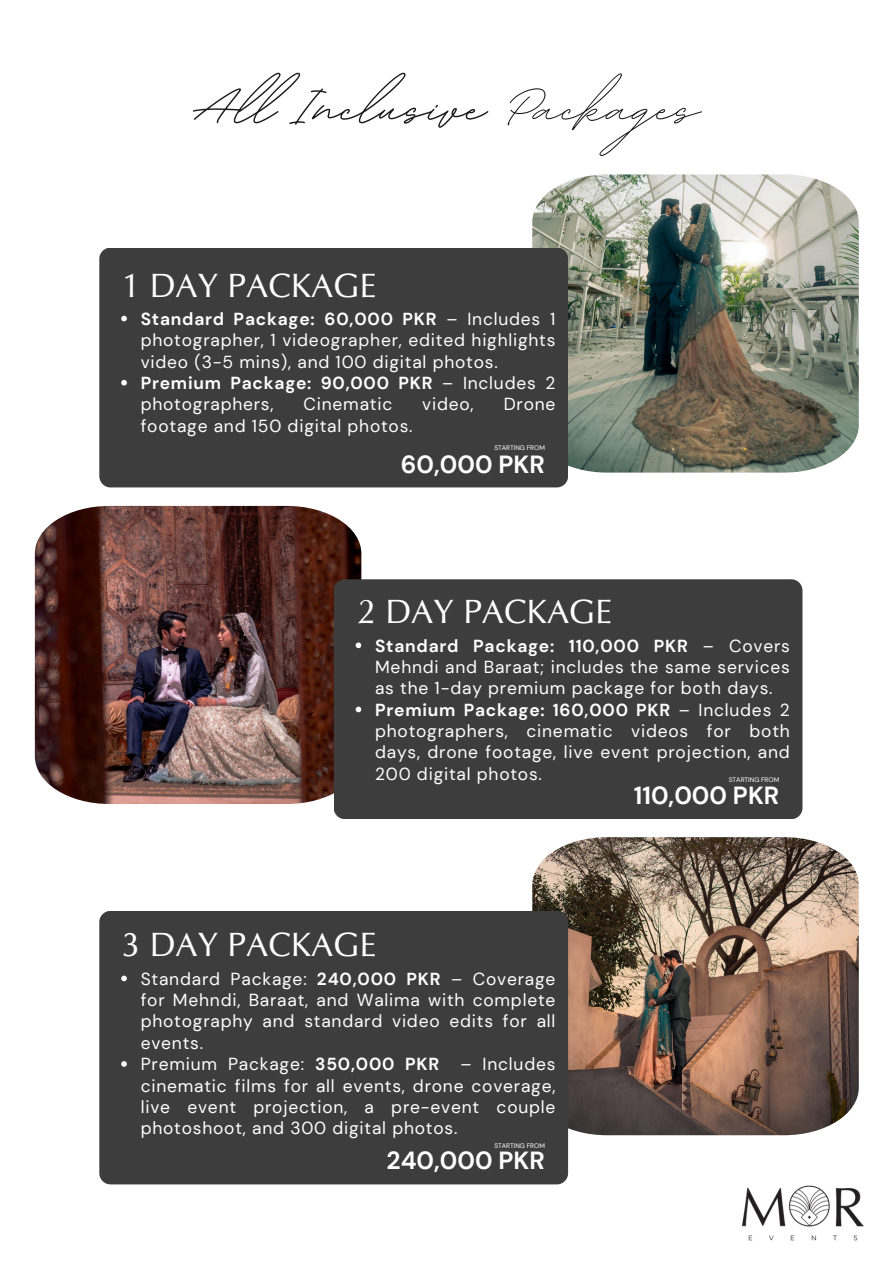
<style>
.page{position:relative;width:894px;height:1264px;background:#fff}
.page>*{position:absolute;margin:0;border:0;box-sizing:border-box;transform-origin:0 0}
.t1{font:700 90px "BD Script";color:#181818}
.t2{font:33.6px "URW Classico";color:#fff}
.t3{font:700 24.75px "DM Sans";color:#fff}
.t4{font:17.4px/21.3px "DM Sans";letter-spacing:.045em;color:#fff;text-align:justify}
.t5{font:700 17.4px/21.3px "DM Sans";letter-spacing:.045em;color:#fff}
.t6{font:6.6px "DM Sans";color:#fff}
.s1{font-weight:400}
.s2{font-weight:700}
</style>
<div class="page">
<img style="left:717px;top:1135px;width:147px;height:106px">
<img style="left:532px;top:837px;width:326px;height:298px">
<img style="left:35px;top:506px;width:326px;height:298px">
<img style="left:532px;top:174px;width:326px;height:298px">
<div style="left:99px;top:247px;width:468px;height:240px;background:#3d3d3d;border-radius:11px"></div>
<svg style="left:121px;top:316px;width:6px;height:5px"></svg>
<svg style="left:121px;top:380px;width:6px;height:5px"></svg>
<div style="left:333px;top:579px;width:469px;height:240px;background:#3d3d3d;border-radius:11px"></div>
<svg style="left:355px;top:642px;width:6px;height:6px"></svg>
<svg style="left:355px;top:706px;width:6px;height:6px"></svg>
<div style="left:99px;top:910px;width:469px;height:274px;background:#3d3d3d;border-radius:11px"></div>
<svg style="left:121px;top:975px;width:6px;height:6px"></svg>
<svg style="left:121px;top:1061px;width:6px;height:5px"></svg>
<h3 class="t1" style="left:194px;top:48px;width:506px">Al Inclusive <span class="s1">Packages</span></h3>
<p class="t2" style="left:121px;top:264px;width:256px">1 DAY PACKAGE</p>
<p class="t4" style="left:141px;top:308px;width:416px"><span class="s2">Standard Package: 60,000 PKR</span> – Includes 1 photographer, 1 videographer, edited highlights video (3-5 mins), and 100 digital photos.</p>
<p class="t5" style="left:141px;top:372px;width:416px">Premium Package: 90,000 PKR <span class="s1">– Includes 2 photographers,</span></p>
<p class="t4" style="left:303px;top:394px;width:90px">Cinematic</p>
<p class="t4" style="left:422px;top:394px;width:53px">video,</p>
<p class="t4" style="left:503px;top:394px;width:53px">Drone</p>
<p class="t4" style="left:141px;top:415px;width:273px">footage and 150 digital photos.</p>
<p class="t6" style="left:494px;top:443px;width:52px">STARTING FROM</p>
<p class="t3" style="left:401px;top:448px;width:145px">60,000 PKR</p>
<p class="t2" style="left:357px;top:590px;width:256px">2 DAY PACKAGE</p>
<p class="t4" style="left:375px;top:635px;width:416px"><span class="s2">Standard Package: 110,000 PKR</span> – Covers Mehndi and Baraat; includes the same services as the 1-day premium package for both days.</p>
<p class="t4" style="left:375px;top:699px;width:416px"><span class="s2">Premium Package: 160,000 PKR</span> – Includes 2 photographers, cinematic videos for both days, drone footage, live event projection, and 200 digital photos.</p>
<p class="t6" style="left:728px;top:775px;width:52px">STARTING FROM</p>
<h3 class="t2" style="left:121px;top:923px;width:256px">3 DAY PACKAGE</h3>
<h2 class="t4" style="left:141px;top:968px;width:416px">Standard Package: <span class="s2">240,000 PKR</span> – Coverage for Mehndi, Baraat, and Walima with complete photography and standard video edits for all events.</h2>
<p class="t4" style="left:141px;top:1053px;width:416px">Premium Package: <span class="s2">350,000 PKR</span> – Includes cinematic films for all events, drone coverage, live event projection, a pre-event couple photoshoot, and 300 digital photos.</p>
<h3 class="t6" style="left:494px;top:1141px;width:52px">STARTING FROM</h3>
<p class="t3" style="left:386px;top:1144px;width:160px">240,000 PKR</p>
<h2 class="t3" style="left:633px;top:779px;width:147px">110,000 PKR</h2>
</div>
